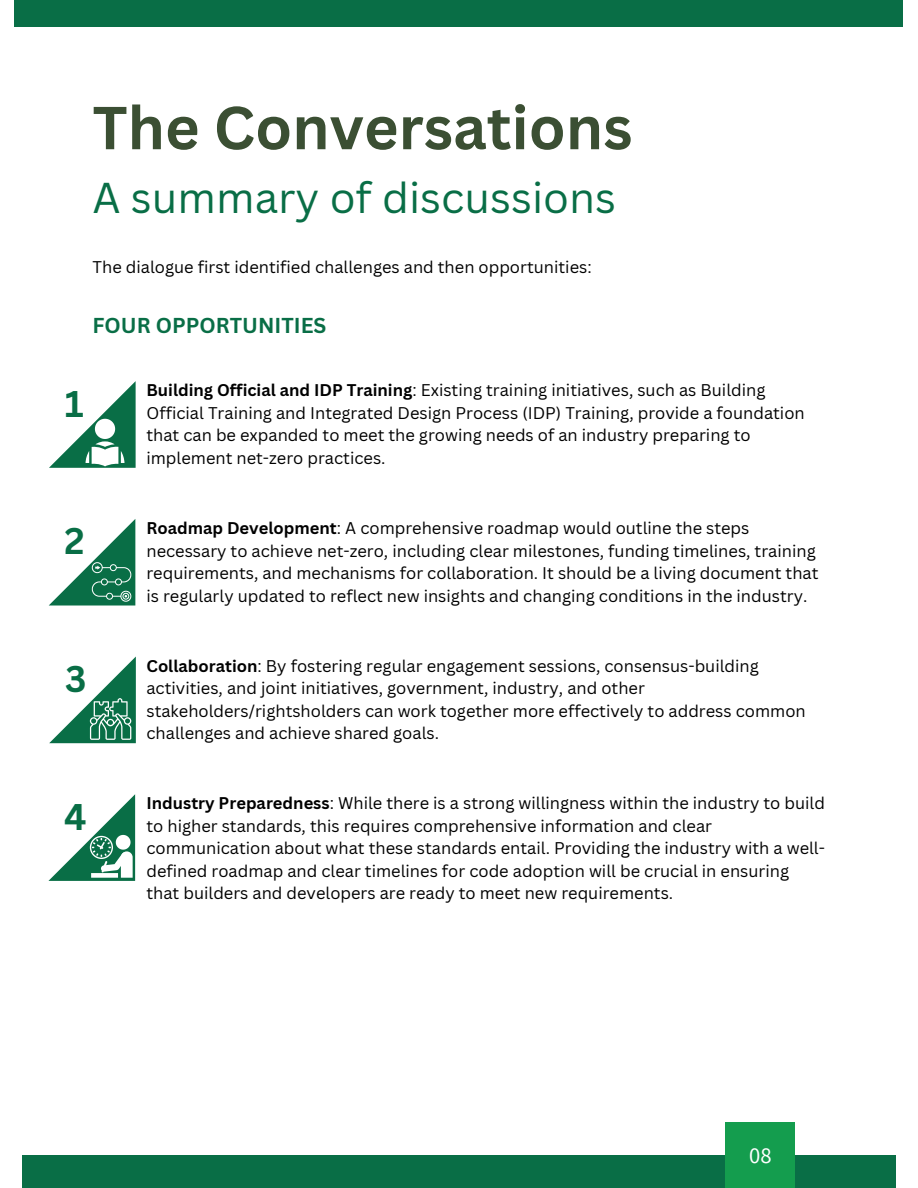
<style>
.page{position:relative;width:918px;height:1188px;background:#fff}
.page>*{position:absolute;margin:0;border:0;box-sizing:border-box;transform-origin:0 0}
.t1{font:700 59.25px "Canva Sans";color:#3b4f33}
.t2{font:42px "Canva Sans";color:#096e46}
.t3{font:700 36.15px "Canva Sans";color:#096e46}
.t4{font:22.5px "Source Sans Pro";color:#fff}
.t5{font:700 21px "Canva Sans";color:#096e46}
.t6{font:16.5px/22.5px "Canva Sans";color:#000}
.s1{font-weight:700}
</style>
<div class="page">
<div style="left:15px;top:0;width:888px;height:27px;background:#096e46"></div>
<div style="left:22px;top:1155px;width:874px;height:33px;background:#096e46"></div>
<div style="left:726px;top:1122px;width:69px;height:66px;background:#149d4e"></div>
<svg style="left:49px;top:381px;width:87px;height:87px"></svg>
<svg style="left:49px;top:519px;width:86px;height:86px"></svg>
<svg style="left:49px;top:657px;width:87px;height:86px"></svg>
<svg style="left:49px;top:794px;width:86px;height:87px"></svg>
<p class="t1" style="left:93px;top:86px;width:542px">The Conversations</p>
<p class="t2" style="left:93px;top:168px;width:525px">A summary of discussions</p>
<p class="t6" style="left:93px;top:256px;width:501px">The dialogue first identified challenges and then opportunities:</p>
<p class="t5" style="left:93px;top:310px;width:235px">FOUR OPPORTUNITIES</p>
<h2 class="t3" style="left:65px;top:378px;width:21px">1</h2>
<p class="t6" style="left:146px;top:379px;width:660px"><span class="s1">Building Official and IDP Training</span>: Existing training initiatives, such as Building Official Training and Integrated Design Process (IDP) Training, provide a foundation that can be expanded to meet the growing needs of an industry preparing to implement net-zero practices.</p>
<p class="t3" style="left:65px;top:516px;width:22px">2</p>
<h3 class="t3" style="left:65px;top:654px;width:23px">3</h3>
<p class="t3" style="left:64px;top:791px;width:24px">4</p>
<p class="t6" style="left:146px;top:516px;width:674px"><span class="s1">Roadmap Development</span>: A comprehensive roadmap would outline the steps necessary to achieve net-zero, including clear milestones, funding timelines, training requirements, and mechanisms for collaboration. It should be a living document that is regularly updated to reflect new insights and changing conditions in the industry.</p>
<p class="t6" style="left:146px;top:654px;width:661px"><span class="s1">Collaboration</span>: By fostering regular engagement sessions, consensus-building activities, and joint initiatives, government, industry, and other stakeholders/rightsholders can work together more effectively to address common challenges and achieve shared goals.</p>
<p class="t6" style="left:146px;top:792px;width:680px"><span class="s1">Industry Preparedness</span>: While there is a strong willingness within the industry to build to higher standards, this requires comprehensive information and clear communication about what these standards entail. Providing the industry with a well&shy;defined roadmap and clear timelines for code adoption will be crucial in ensuring that builders and developers are ready to meet new requirements.</p>
<h1 class="t4" style="left:749px;top:1141px;width:24px">08</h1>
</div>
